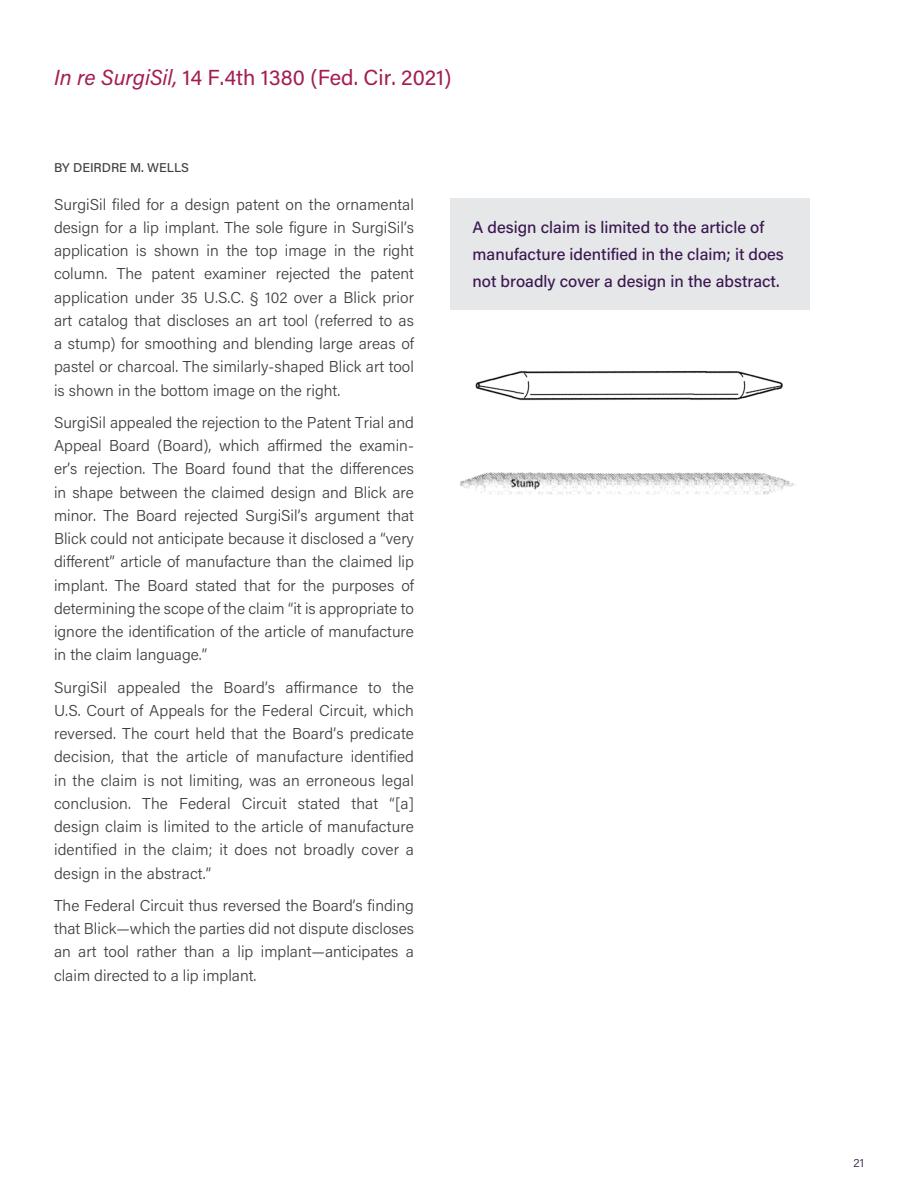
<style>
.page{position:relative;width:918px;height:1188px;background:#fff}
.page>*{position:absolute;margin:0;border:0;box-sizing:border-box;transform-origin:0 0}
.t1{font:21.75px "Acumin Pro";color:#a41d52}
.t2{font:500 16.5px/27px "Acumin Pro";color:#3b1851}
.t3{font:300 15.75px/23.2px "Acumin Pro";color:#3e3e3f;text-align:justify}
.t4{font:500 12.75px "Acumin Pro";color:#3e3e3f}
.t5{font:300 12px "Acumin Pro";color:#2f1539}
.s1{font-style:italic}
</style>
<div class="page">
<div style="left:450px;top:198px;width:360px;height:112px;background:#e6e7e9"></div>
<img style="left:475px;top:371px;width:308px;height:30px">
<img style="left:460px;top:472px;width:336px;height:23px">
<h1 class="t1" style="left:54px;top:62px;width:399px"><span class="s1">In re SurgiSil,</span> 14 F.4th 1380 (Fed. Cir. 2021)</h1>
<p class="t4" style="left:54px;top:159px;width:137px">BY DEIRDRE M. WELLS</p>
<p class="t3" style="left:54px;top:192px;width:362px">SurgiSil filed for a design patent on the ornamental design for a lip implant. The sole figure in SurgiSil’s application is shown in the top image in the right column. The patent examiner rejected the patent application under 35 U.S.C. § 102 over a Blick prior art catalog that discloses an art tool (referred to as a stump) for smoothing and blending large areas of pastel or charcoal. The similarly-shaped Blick art tool is shown in the bottom image on the right.</p>
<p class="t3" style="left:54px;top:410px;width:362px">SurgiSil appealed the rejection to the Patent Trial and Appeal Board (Board), which affirmed the examin&shy;er’s rejection. The Board found that the differences in shape between the claimed design and Blick are minor. The Board rejected SurgiSil’s argument that Blick could not anticipate because it disclosed a “very different” article of manufacture than the claimed lip implant. The Board stated that for the purposes of determining the scope of the claim “it is appropriate to ignore the identification of the article of manufacture in the claim language.”</p>
<p class="t3" style="left:54px;top:675px;width:362px">SurgiSil appealed the Board’s affirmance to the U.S. Court of Appeals for the Federal Circuit, which reversed. The court held that the Board’s predicate decision, that the article of manufacture identified in the claim is not limiting, was an erroneous legal conclusion. The Federal Circuit stated that “[a] design claim is limited to the article of manufacture identified in the claim; it does not broadly cover a design in the abstract.”</p>
<p class="t3" style="left:54px;top:893px;width:362px">The Federal Circuit thus reversed the Board’s finding that Blick—which the parties did not dispute discloses an art tool rather than a lip implant—anticipates a claim directed to a lip implant.</p>
<p class="t2" style="left:472px;top:213px;width:313px">A design claim is limited to the article of manufacture identified in the claim; it does not broadly cover a design in the abstract.</p>
<p class="t5" style="left:854px;top:1155px;width:12px">21</p>
</div>
